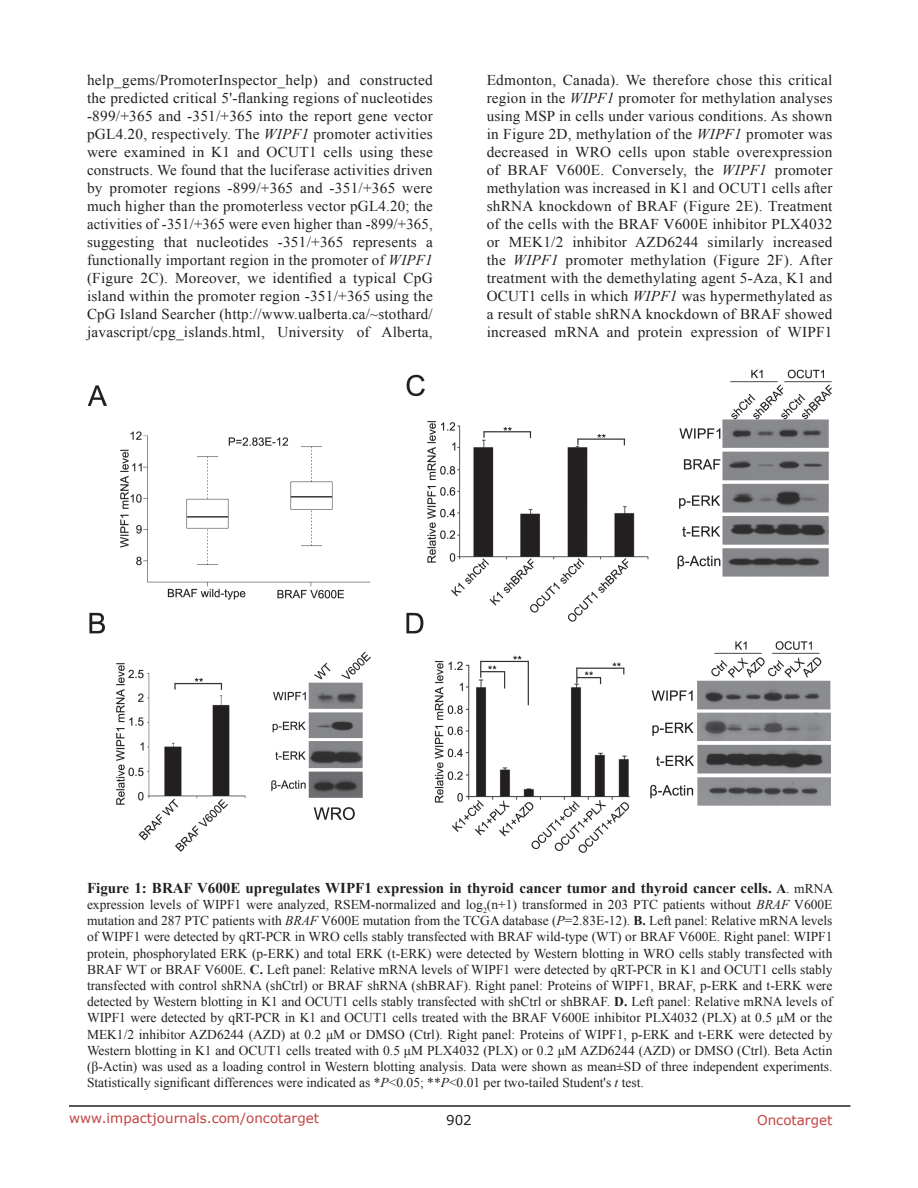
<style>
.page{position:relative;width:918px;height:1188px;background:#fff}
.page>*{position:absolute;margin:0;border:0;box-sizing:border-box;transform-origin:0 0}
.BodyText{font:15px/18px "Times New Roman";letter-spacing:.015em;color:#231f20;text-align:justify}
.figuretext{font:700 15px "Times New Roman";color:#231f20}
.figuretext-2{font:13.5px/16.2px "Times New Roman";color:#231f20;text-align:justify}
.t1{font:13.5px "Verdana";color:#c24141}
.t2{font:13.5px "Verdana";color:#231f20}
.s1{font-style:italic}
.s2{font-size:13.5px}
.s3{font-weight:400;font-size:13.5px}
.s4{font-weight:700}
</style>
<div class="page">
<hr style="left:69px;top:1105px;width:781px;height:2px;background:#231f20">
<img style="left:87px;top:369px;width:745px;height:484px">
<p class="BodyText" style="left:87px;top:71px;width:347px">help_gems/PromoterInspector_help) and constructed the predicted critical 5'-flanking regions of nucleotides -899/+365 and -351/+365 into the report gene vector pGL4.20, respectively. The <span class="s1">WIPF1</span> promoter activities were examined in K1 and OCUT1 cells using these constructs. We found that the luciferase activities driven by promoter regions -899/+365 and -351/+365 were much higher than the promoterless vector pGL4.20; the activities of -351/+365 were even higher than -899/+365, suggesting that nucleotides -351/+365 represents a functionally important region in the promoter of <span class="s1">WIPF1 </span>(Figure 2C). Moreover, we identified a typical CpG island within the promoter region -351/+365 using the CpG Island Searcher (http://www.ualberta.ca/~stothard/ javascript/cpg_islands.html, University of Alberta,</p>
<p class="BodyText" style="left:487px;top:71px;width:347px">Edmonton, Canada). We therefore chose this critical region in the <span class="s1">WIPF1</span> promoter for methylation analyses using MSP in cells under various conditions. As shown in Figure 2D, methylation of the <span class="s1">WIPF1</span> promoter was decreased in WRO cells upon stable overexpression of BRAF V600E. Conversely, the <span class="s1">WIPF1</span> promoter methylation was increased in K1 and OCUT1 cells after shRNA knockdown of BRAF (Figure 2E). Treatment of the cells with the BRAF V600E inhibitor PLX4032 or MEK1/2 inhibitor AZD6244 similarly increased the <span class="s1">WIPF1</span> promoter methylation (Figure 2F). After treatment with the demethylating agent 5-Aza, K1 and OCUT1 cells in which <span class="s1">WIPF1</span> was hypermethylated as a result of stable shRNA knockdown of BRAF showed increased mRNA and protein expression of WIPF1</p>
<p class="figuretext" style="left:87px;top:877px;width:748px">Figure 1: BRAF V600E upregulates WIPF1 expression in thyroid cancer tumor and thyroid cancer cells. <span class="s2">A</span><span class="s3">. mRNA</span></p>
<p class="figuretext-2" style="left:87px;top:896px;width:747px">expression levels of WIPF1 were analyzed, RSEM-normalized and log<sub>2</sub>(n+1) transformed in 203 PTC patients without <span class="s1">BRAF</span> V600E mutation and 287 PTC patients with <span class="s1">BRAF</span> V600E mutation from the TCGA database (<span class="s1">P</span>=2.83E-12). <span class="s4">B.</span> Left panel: Relative mRNA levels of WIPF1 were detected by qRT-PCR in WRO cells stably transfected with BRAF wild-type (WT) or BRAF V600E. Right panel: WIPF1 protein, phosphorylated ERK (p-ERK) and total ERK (t-ERK) were detected by Western blotting in WRO cells stably transfected with BRAF WT or BRAF V600E. <span class="s4">C.</span> Left panel: Relative mRNA levels of WIPF1 were detected by qRT-PCR in K1 and OCUT1 cells stably transfected with control shRNA (shCtrl) or BRAF shRNA (shBRAF). Right panel: Proteins of WIPF1, BRAF, p-ERK and t-ERK were detected by Western blotting in K1 and OCUT1 cells stably transfected with shCtrl or shBRAF. <span class="s4">D.</span> Left panel: Relative mRNA levels of WIPF1 were detected by qRT-PCR in K1 and OCUT1 cells treated with the BRAF V600E inhibitor PLX4032 (PLX) at 0.5 μM or the MEK1/2 inhibitor AZD6244 (AZD) at 0.2 μM or DMSO (Ctrl). Right panel: Proteins of WIPF1, p-ERK and t-ERK were detected by Western blotting in K1 and OCUT1 cells treated with 0.5 μM PLX4032 (PLX) or 0.2 μM AZD6244 (AZD) or DMSO (Ctrl). Beta Actin (β-Actin) was used as a loading control in Western blotting analysis. Data were shown as mean±SD of three independent experiments.<br>Statistically significant differences were indicated as *<span class="s1">P</span>&lt;0.05; **<span class="s1">P</span>&lt;0.01 per two-tailed Student's <span class="s1">t</span> test.</p>
<p class="t1" style="left:69px;top:1109px;width:252px">www.impactjournals.com/oncotarget</p>
<p class="t2" style="left:446px;top:1111px;width:27px">902</p>
<p class="t1" style="left:757px;top:1111px;width:77px">Oncotarget</p>
</div>
